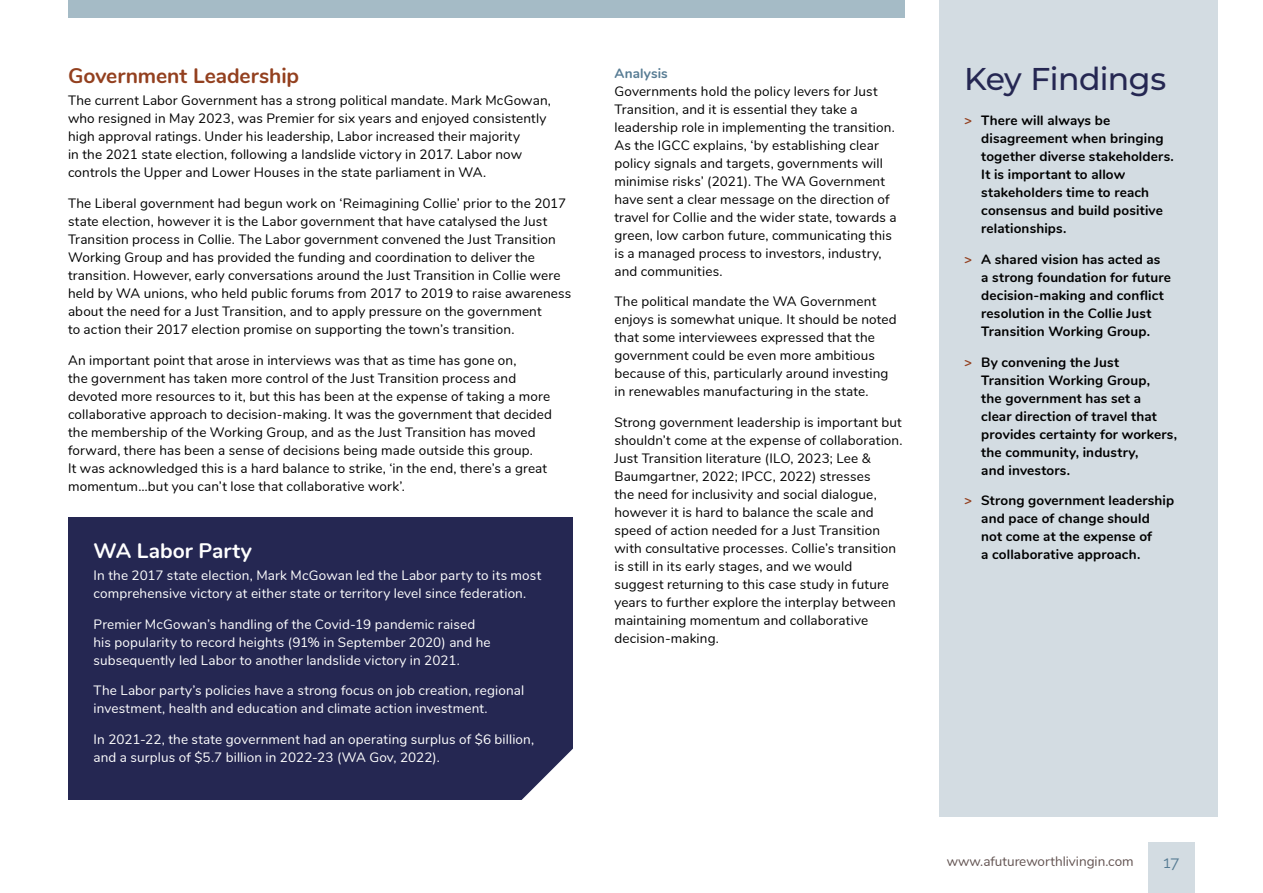
<style>
.page{position:relative;width:1263px;height:893px;background:#fff}
.page>*{position:absolute;margin:0;border:0;box-sizing:border-box;transform-origin:0 0}
.t1{font:500 31.5px "Montserrat";letter-spacing:-.02em;color:#252752}
.t2{font:700 21px "Nunito";color:#93401f}
.t3{font:700 21px "Nunito";letter-spacing:-.005em;color:#fff}
.t4{font:16.5px "Raleway";color:#567b93}
.t5{font:13.5px/18px "Nunito";letter-spacing:.01em;color:#000}
.t6{font:700 13.5px/18px "Nunito";letter-spacing:.01em;color:#000}
.t7{font:13.5px/18px "Nunito";letter-spacing:.01em;color:#fff}
.t8{font:13.5px "Nunito";color:#625351}
.t9{font:700 13.5px "Nunito";letter-spacing:.01em;color:#567b93}
.s1{color:#93401f}
</style>
<div class="page">
<div style="left:1148px;top:842px;width:47px;height:51px;background:#d3dce2"></div>
<div style="left:939px;top:0;width:279px;height:816px;background:#d3dce2"></div>
<div style="left:68px;top:0;width:837px;height:17px;background:#a5bbc6"></div>
<div style="left:68px;top:517px;width:505px;height:282px;background:#252752"></div>
<svg style="left:502px;top:748px;width:71px;height:52px"></svg>
<h1 class="t1" style="left:964px;top:57px;width:203px">Key Findings</h1>
<p class="t6" style="left:981px;top:111px;width:194px;text-indent:-17px"><span class="s1">&gt;</span> There will always be disagreement when bringing together diverse stakeholders.<br>It is important to allow stakeholders time to reach consensus and build positive relationships.</p>
<p class="t6" style="left:981px;top:249px;width:191px;text-indent:-17px"><span class="s1">&gt;</span> A shared vision has acted as a strong foundation for future decision-making and conflict resolution in the Collie Just<br>Transition Working Group.</p>
<p class="t6" style="left:981px;top:352px;width:197px;text-indent:-17px"><span class="s1">&gt;</span> By convening the Just<br>Transition Working Group,<br>the government has set a<br>clear direction of travel that provides certainty for workers, the community, industry,<br>and investors.</p>
<p class="t6" style="left:964px;top:491px;width:211px;text-align:center"><span class="s1">&gt;</span> Strong government leadership and pace of change should<br>not come at the expense of</p>
<h2 class="t2" style="left:68px;top:60px;width:233px">Government Leadership</h2>
<p class="t5" style="left:68px;top:91px;width:484px">The current Labor Government has a strong political mandate. Mark McGowan, who resigned in May 2023, was Premier for six years and enjoyed consistently high approval ratings. Under his leadership, Labor increased their majority<br>in the 2021 state election, following a landslide victory in 2017. Labor now controls the Upper and Lower Houses in the state parliament in WA.</p>
<p class="t5" style="left:68px;top:193px;width:505px">The Liberal government had begun work on ‘Reimagining Collie’ prior to the 2017 state election, however it is the Labor government that have catalysed the Just Transition process in Collie. The Labor government convened the Just Transition Working Group and has provided the funding and coordination to deliver the transition. However, early conversations around the Just Transition in Collie were held by WA unions, who held public forums from 2017 to 2019 to raise awareness about the need for a Just Transition, and to apply pressure on the government<br>to action their 2017 election promise on supporting the town’s transition.</p>
<p class="t5" style="left:68px;top:350px;width:486px">An important point that arose in interviews was that as time has gone on,<br>the government has taken more control of the Just Transition process and devoted more resources to it, but this has been at the expense of taking a more collaborative approach to decision-making. It was the government that decided the membership of the Working Group, and as the Just Transition has moved forward, there has been a sense of decisions being made outside this group.<br>It was acknowledged this is a hard balance to strike, ‘in the end, there’s a great momentum…but you can’t lose that collaborative work’.</p>
<p class="t9" style="left:614px;top:63px;width:55px">Analysis</p>
<p class="t5" style="left:614px;top:81px;width:284px">Governments hold the policy levers for Just Transition, and it is essential they take a leadership role in implementing the transition.<br>As the IGCC explains, ‘by establishing clear policy signals and targets, governments will minimise risks’ (2021). The WA Government have sent a clear message on the direction of travel for Collie and the wider state, towards a green, low carbon future, communicating this is a managed process to investors, industry, and communities.</p>
<p class="t5" style="left:614px;top:292px;width:284px">The political mandate the WA Government enjoys is somewhat unique. It should be noted that some interviewees expressed that the government could be even more ambitious because of this, particularly around investing in renewables manufacturing in the state.</p>
<p class="t5" style="left:614px;top:413px;width:290px">Strong government leadership is important but shouldn’t come at the expense of collaboration.<br>Just Transition literature (ILO, 2023; Lee &amp; Baumgartner, 2022; IPCC, 2022) stresses<br>the need for inclusivity and social dialogue, however it is hard to balance the scale and speed of action needed for a Just Transition with consultative processes. Collie’s transition is still in its early stages, and we would suggest returning to this case study in future years to further explore the interplay between maintaining momentum and collaborative decision-making.</p>
<h2 class="t3" style="left:94px;top:535px;width:160px">WA Labor Party</h2>
<p class="t6" style="left:981px;top:545px;width:161px">a collaborative approach.</p>
<p class="t7" style="left:94px;top:565px;width:449px">In the 2017 state election, Mark McGowan led the Labor party to its most comprehensive victory at either state or territory level since federation.</p>
<p class="t7" style="left:94px;top:614px;width:399px">Premier McGowan’s handling of the Covid-19 pandemic raised his popularity to record heights (91% in September 2020) and he subsequently led Labor to another landslide victory in 2021.</p>
<p class="t7" style="left:94px;top:681px;width:432px">The Labor party’s policies have a strong focus on job creation, regional investment, health and education and climate action investment.</p>
<p class="t7" style="left:94px;top:730px;width:442px">In 2021-22, the state government had an operating surplus of $6 billion, and a surplus of $5.7 billion in 2022-23 (WA Gov, 2022).</p>
<p class="t8" style="left:947px;top:851px;width:188px">www.afutureworthlivingin.com</p>
<p class="t4" style="left:1164px;top:849px;width:17px">17</p>
</div>
